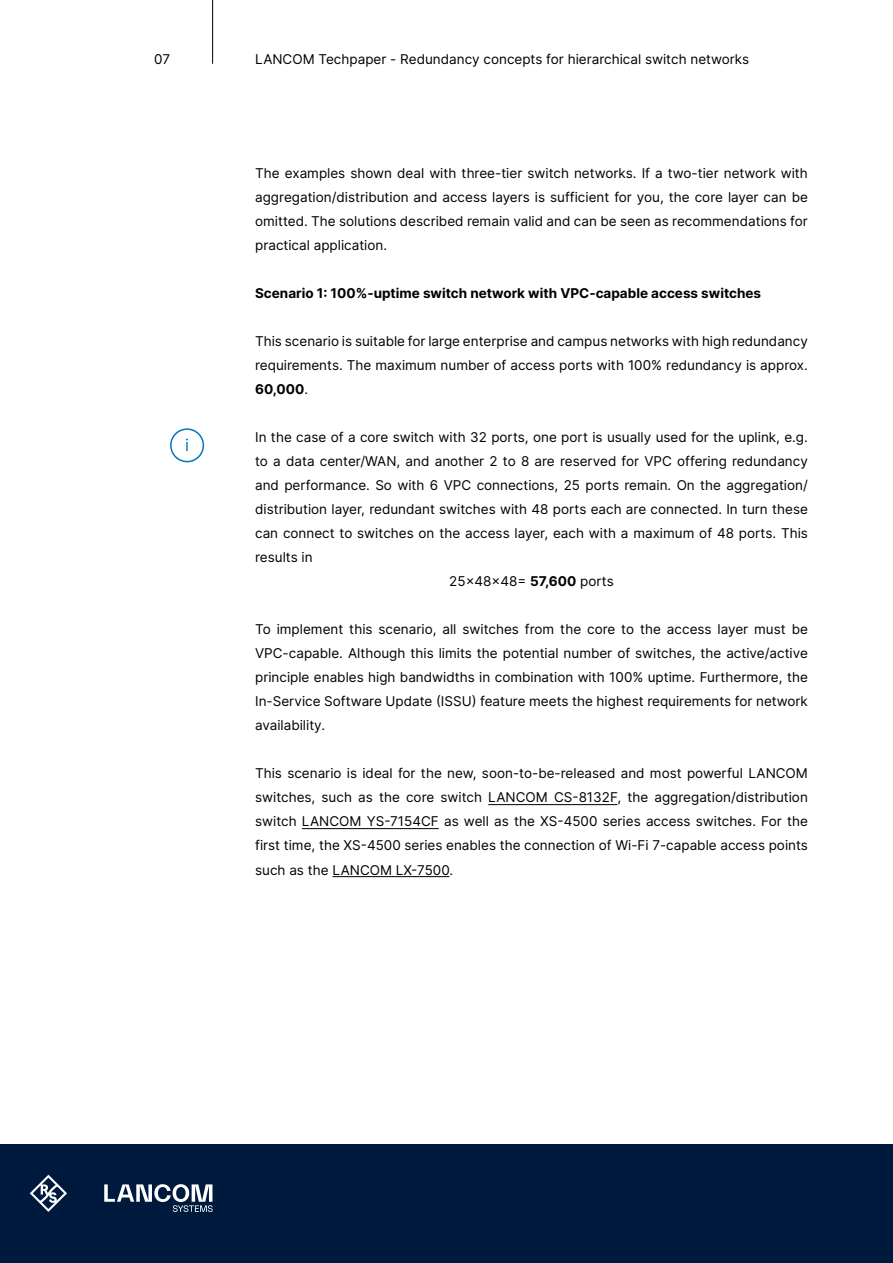
<style>
.page{position:relative;width:893px;height:1263px;background:#fff}
.page>*{position:absolute;margin:0;border:0;box-sizing:border-box;transform-origin:0 0}
.t1{font:16.5px "Inter";color:#0075bd}
.t2{font:13.5px/24px "Inter";color:#000;text-align:justify}
.t3{font:700 13.5px "Inter";color:#000}
.s1{font-weight:700}
</style>
<div class="page">
<hr style="left:488px;top:804px;width:129px;height:1px;background:#000">
<hr style="left:302px;top:828px;width:137px;height:1px;background:#000">
<hr style="left:332px;top:876px;width:117px;height:1px;background:#000">
<div style="left:170px;top:428px;width:34px;height:34px;border:2px solid #0075bd;border-radius:50%"></div>
<div style="left:0;top:1144px;width:893px;height:119px;background:#001a3e"></div>
<hr style="left:212px;top:0;width:1px;height:64px;background:#000">
<svg style="left:30px;top:1175px;width:37px;height:37px"></svg>
<svg style="left:104px;top:1184px;width:109px;height:28px"></svg>
<p class="t2" style="left:154px;top:47px;width:17px">07</p>
<p class="t2" style="left:255px;top:47px;width:496px">LANCOM Techpaper - Redundancy concepts for hierarchical switch networks</p>
<p class="t1" style="left:185px;top:433px;width:5px">i</p>
<p class="t2" style="left:255px;top:161px;width:554px">The examples shown deal with three-tier switch networks. If a two-tier network with aggregation/distribution and access layers is sufficient for you, the core layer can be omitted. The solutions described remain valid and can be seen as recommendations for practical application.</p>
<p class="t3" style="left:255px;top:283px;width:508px">Scenario 1: 100%-uptime switch network with VPC-capable access switches</p>
<p class="t2" style="left:255px;top:329px;width:554px">This scenario is suitable for large enterprise and campus networks with high redundancy requirements. The maximum number of access ports with 100% redundancy is approx.<br><span class="s1">60,000</span>.</p>
<p class="t2" style="left:255px;top:425px;width:554px">In the case of a core switch with 32 ports, one port is usually used for the uplink, e.g.</p>
<p class="t2" style="left:255px;top:449px;width:554px">to a data center/WAN, and another 2 to 8 are reserved for VPC offering redundancy</p>
<p class="t2" style="left:255px;top:473px;width:554px">and performance. So with 6 VPC connections, 25 ports remain. On the aggregation/</p>
<p class="t2" style="left:255px;top:497px;width:554px">distribution layer, redundant switches with 48 ports each are connected. In turn these</p>
<p class="t2" style="left:255px;top:521px;width:554px">can connect to switches on the access layer, each with a maximum of 48 ports. This</p>
<p class="t2" style="left:255px;top:545px;width:59px">results in</p>
<p class="t2" style="left:449px;top:569px;width:166px">25x48x48= <span class="s1">57,600</span> ports</p>
<p class="t2" style="left:255px;top:617px;width:554px">To implement this scenario, all switches from the core to the access layer must be VPC-capable. Although this limits the potential number of switches, the active/active principle enables high bandwidths in combination with 100% uptime. Furthermore, the In-Service Software Update (ISSU) feature meets the highest requirements for network availability.</p>
<p class="t2" style="left:255px;top:761px;width:554px">This scenario is ideal for the new, soon-to-be-released and most powerful LANCOM switches, such as the core switch LANCOM CS‑8132F, the aggregation/distribution switch LANCOM YS-7154CF as well as the XS-4500 series access switches. For the first time, the XS-4500 series enables the connection of Wi-Fi 7-capable access points such as the LANCOM LX-7500.</p>
</div>
